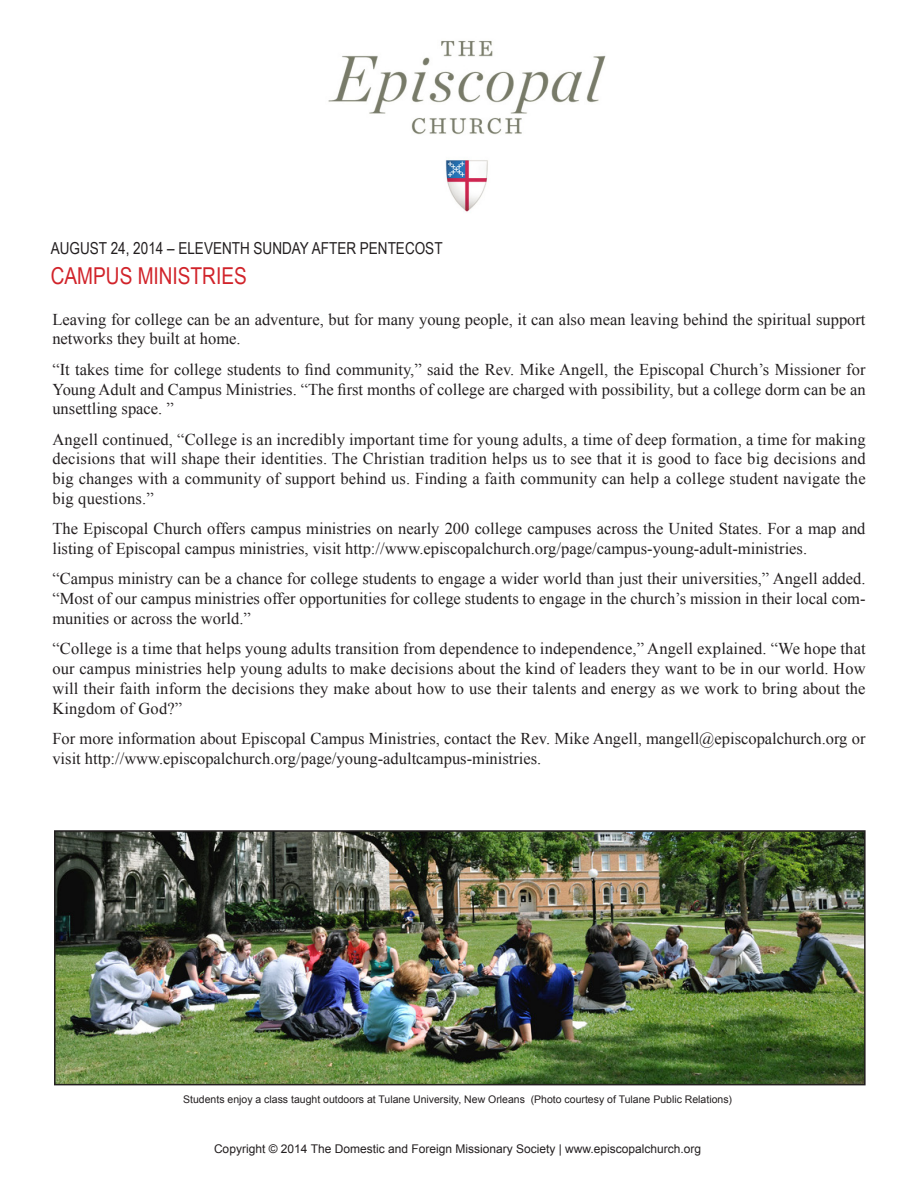
<style>
.page{position:relative;width:918px;height:1188px;background:#fff}
.page>*{position:absolute;margin:0;border:0;box-sizing:border-box;transform-origin:0 0}
.t1{font:23.25px "Arial Narrow";color:#d1232a}
.Paragraph_Style_1{font:16.5px/19.8px "Times New Roman";color:#231f20;text-align:justify}
.t2{font:16.5px "Arial Narrow";color:#231f20}
.t3{font:12px "Arial";color:#231f20}
.t4{font:10.5px "Arial";color:#231f20}
</style>
<div class="page">
<img style="left:328px;top:40px;width:278px;height:172px">
<img style="left:57px;top:833px;width:806px;height:249px">
<div style="left:54px;top:830px;width:812px;height:255px;border:2px solid #231f20"></div>
<p class="t2" style="left:51px;top:236px;width:393px">AUGUST 24, 2014 – ELEVENTH SUNDAY AFTER PENTECOST</p>
<p class="t1" style="left:51px;top:258px;width:197px">CAMPUS MINISTRIES</p>
<p class="Paragraph_Style_1" style="left:52px;top:309px;width:815px">Leaving for college can be an adventure, but for many young people, it can also mean leaving behind the spiritual support networks they built at home.</p>
<p class="Paragraph_Style_1" style="left:52px;top:359px;width:815px">“It takes time for college students to find community,” said the Rev. Mike Angell, the Episcopal Church’s Missioner for Young Adult and Campus Ministries. “The first months of college are charged with possibility, but a college dorm can be an unsettling space. ”</p>
<p class="Paragraph_Style_1" style="left:52px;top:429px;width:815px">Angell continued, “College is an incredibly important time for young adults, a time of deep formation, a time for making decisions that will shape their identities. The Christian tradition helps us to see that it is good to face big decisions and big changes with a community of support behind us. Finding a faith community can help a college student navigate the big questions.”</p>
<p class="Paragraph_Style_1" style="left:52px;top:519px;width:815px">The Episcopal Church offers campus ministries on nearly 200 college campuses across the United States. For a map and listing of Episcopal campus ministries, visit http://www.episcopalchurch.org/page/campus-young-adult-ministries.</p>
<p class="Paragraph_Style_1" style="left:52px;top:569px;width:815px">“Campus ministry can be a chance for college students to engage a wider world than just their universities,” Angell added. “Most of our campus ministries offer opportunities for college students to engage in the church’s mission in their local com&shy;munities or across the world.”</p>
<p class="Paragraph_Style_1" style="left:52px;top:639px;width:815px">“College is a time that helps young adults transition from dependence to independence,” Angell explained. “We hope that our campus ministries help young adults to make decisions about the kind of leaders they want to be in our world. How will their faith inform the decisions they make about how to use their talents and energy as we work to bring about the Kingdom of God?”</p>
<p class="Paragraph_Style_1" style="left:52px;top:728px;width:815px">For more information about Episcopal Campus Ministries, contact the Rev. Mike Angell, mangell@episcopalchurch.org or visit http://www.episcopalchurch.org/page/young-adultcampus-ministries.</p>
<p class="t4" style="left:183px;top:1092px;width:550px">Students enjoy a class taught outdoors at Tulane University, New Orleans (Photo courtesy of Tulane Public Relations)</p>
<p class="t3" style="left:214px;top:1141px;width:489px">Copyright © 2014 The Domestic and Foreign Missionary Society | www.episcopalchurch.org</p>
</div>
